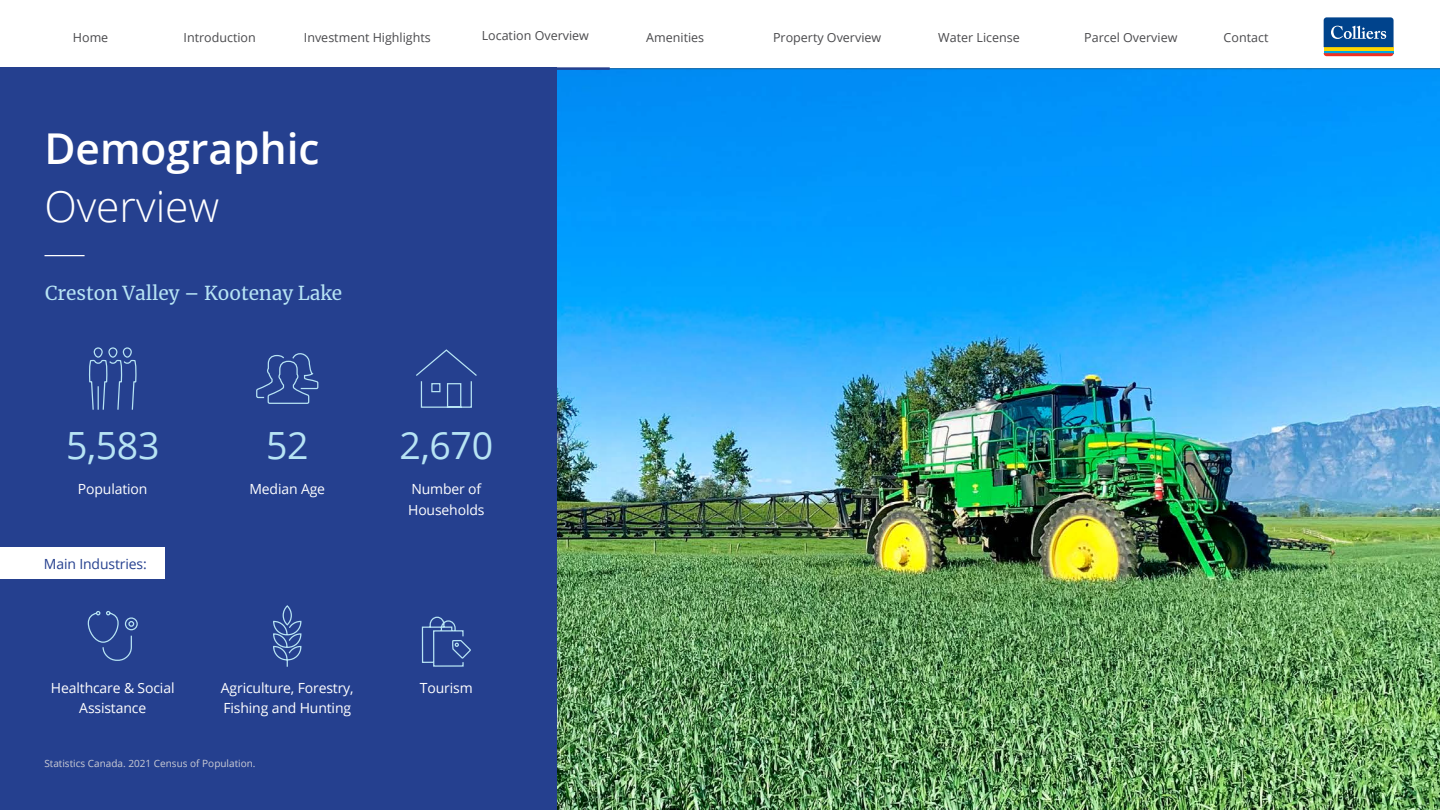
<style>
.page{position:relative;width:1440px;height:810px;background:#fff}
.page>*{position:absolute;margin:0;border:0;box-sizing:border-box;transform-origin:0 0}
.t1{font:600 42.5px "Open Sans";color:#fff}
.t2{font:300 42.5px "Open Sans";color:#fff}
.t3{font:37.5px "Open Sans";letter-spacing:-.01em;color:#b7e4f4}
.t4{font:19px "Merriweather";color:#b7e4f4}
.t5{font:14px/20.4px "Open Sans";letter-spacing:-.01em;color:#fff}
.t6{font:14px "Open Sans";letter-spacing:-.01em;color:#25408f}
.t7{font:12.5px "Open Sans";color:#4a4a4d}
.t8{font:10px "Open Sans";color:#cccdd5}
</style>
<div class="page">
<svg style="left:1323px;top:16px;width:72px;height:41px"></svg>
<hr style="left:1324px;top:50px;width:70px;height:3px;background:#00a8e4">
<hr style="left:1324px;top:47px;width:70px;height:3px;background:#ffd600">
<svg style="left:1324px;top:53px;width:70px;height:3px"></svg>
<svg style="left:1324px;top:17px;width:70px;height:30px"></svg>
<img style="left:556px;top:68px;width:884px;height:742px">
<hr style="left:0;top:69px;width:1440px;height:1px;background:#4a4a4d">
<hr style="left:538px;top:67px;width:72px;height:3px;background:#25408f">
<div style="left:0;top:68px;width:556px;height:742px;background:#25408f"></div>
<hr style="left:45px;top:255px;width:40px;height:1px;background:#fff">
<svg style="left:256px;top:353px;width:63px;height:51px"></svg>
<svg style="left:89px;top:347px;width:47px;height:63px"></svg>
<svg style="left:416px;top:349px;width:61px;height:59px"></svg>
<svg style="left:87px;top:611px;width:51px;height:50px"></svg>
<div style="left:0;top:548px;width:165px;height:31px;background:#fff"></div>
<svg style="left:273px;top:605px;width:29px;height:62px"></svg>
<svg style="left:421px;top:616px;width:50px;height:51px"></svg>
<p class="t7" style="left:73px;top:29px;width:37px">Home</p>
<p class="t7" style="left:184px;top:29px;width:74px">Introduction</p>
<p class="t7" style="left:304px;top:29px;width:128px">Investment Highlights</p>
<p class="t7" style="left:482px;top:27px;width:109px">Location Overview</p>
<p class="t7" style="left:646px;top:29px;width:59px">Amenities</p>
<p class="t7" style="left:773px;top:29px;width:110px">Property Overview</p>
<p class="t7" style="left:938px;top:29px;width:83px">Water License</p>
<p class="t7" style="left:1084px;top:29px;width:95px">Parcel Overview</p>
<p class="t7" style="left:1224px;top:29px;width:46px">Contact</p>
<h1 class="t1" style="left:44px;top:119px;width:277px">Demographic</h1>
<h1 class="t2" style="left:44px;top:177px;width:177px">Overview</h1>
<h3 class="t4" style="left:45px;top:280px;width:299px">Creston Valley – Kootenay Lake</h3>
<h2 class="t3" style="left:66px;top:419px;width:95px">5,583</h2>
<p class="t5" style="left:78px;top:479px;width:71px">Population</p>
<p class="t6" style="left:44px;top:554px;width:104px">Main Industries:</p>
<h2 class="t3" style="left:266px;top:419px;width:44px">52</h2>
<p class="t5" style="left:249px;top:479px;width:77px">Median Age</p>
<h2 class="t3" style="left:400px;top:419px;width:95px">2,670</h2>
<p class="t5" style="left:408px;top:479px;width:78px">Number of<br>Households</p>
<p class="t5" style="left:51px;top:677px;width:125px;text-align:center">Healthcare &amp; Social<br>Assistance</p>
<p class="t5" style="left:221px;top:677px;width:134px">Agriculture, Forestry,<br>Fishing and Hunting</p>
<p class="t5" style="left:420px;top:677px;width:54px">Tourism</p>
<p class="t8" style="left:44px;top:757px;width:213px">Statistics Canada. 2021 Census of Population.</p>
</div>
